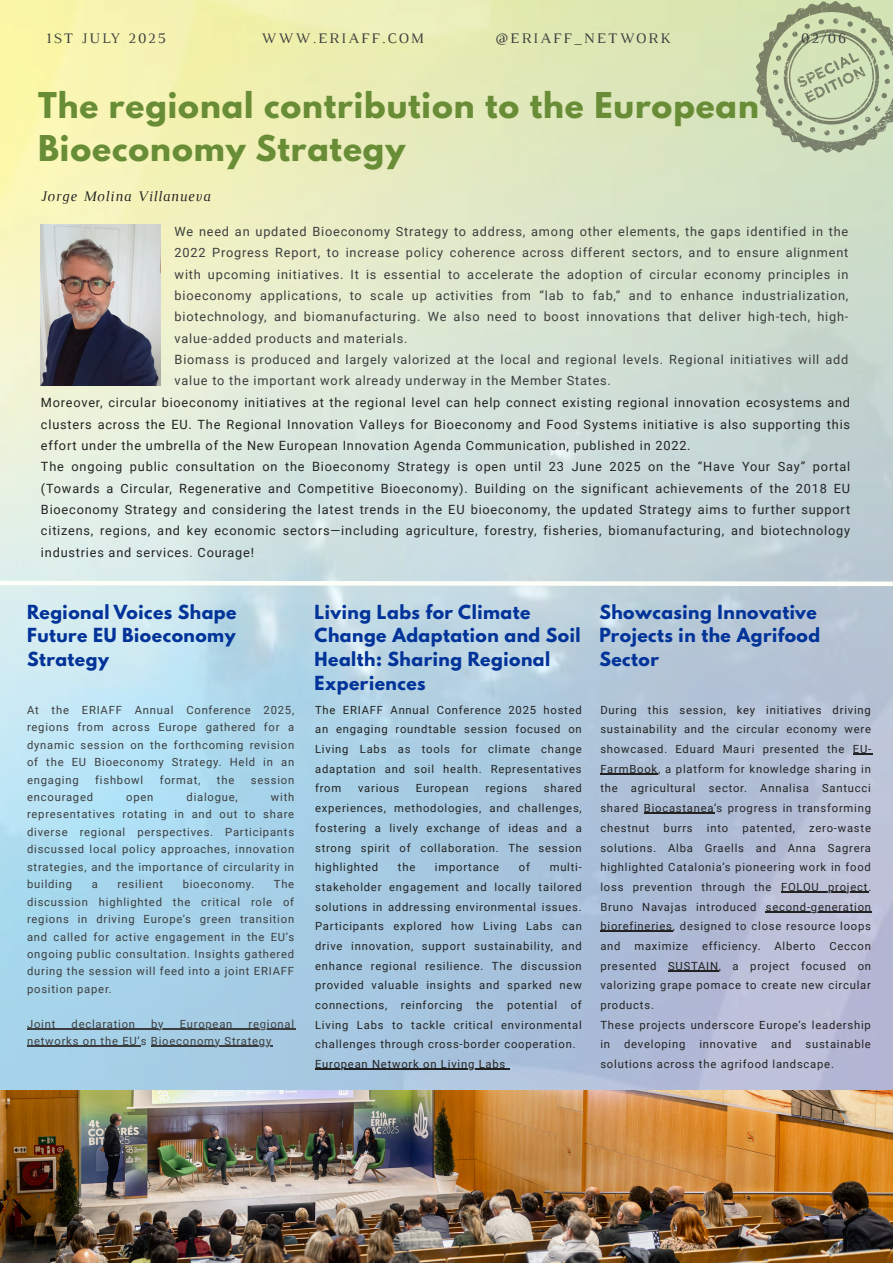
<style>
.page{position:relative;width:893px;height:1263px;background:#fff}
.page>*{position:absolute;margin:0;border:0;box-sizing:border-box;transform-origin:0 0}
.t1{font:700 31.5px/43.9px "League Spartan";letter-spacing:.03em;color:#698d36}
.t2{font:700 17.17px/23.6px "League Spartan";letter-spacing:.03em;color:#013399}
.t3{font:14.85px "Luthier";letter-spacing:.14em;color:#3c3d3e}
.t4{font:italic 14.85px "Luthier";letter-spacing:.04em;color:#222}
.t5{font:14.85px "Luthier";letter-spacing:.12em;color:#3c3d3e}
.t6{font:12.75px/21.4px "Roboto";letter-spacing:.065em;color:#222}
.t7{font:12.75px/21.4px "Roboto";letter-spacing:.065em;color:#3c3d3e}
.t8{font:11.25px/19.6px "Roboto";letter-spacing:.07em;color:#222;text-align:justify}
.t9{font:11.25px/17.4px "Roboto";letter-spacing:.07em;color:#3c3d3e;text-align:justify}
</style>
<div class="page">
<img style="left:0;top:0;width:892px;height:1090px">
<svg style="left:730px;top:0;width:163px;height:178px;background:#c1cfaa"></svg>
<svg style="left:0;top:578px;width:893px;height:10px"></svg>
<img style="left:41px;top:224px;width:120px;height:161px">
<img style="left:0;top:1090px;width:892px;height:173px">
<hr style="left:27px;top:1028px;width:268px;height:1px;background:#3c3d3e">
<hr style="left:27px;top:1046px;width:114px;height:1px;background:#3c3d3e">
<hr style="left:151px;top:1046px;width:121px;height:1px;background:#3c3d3e">
<hr style="left:315px;top:1068px;width:191px;height:2px;background:#222">
<svg style="left:853px;top:754px;width:19px;height:1px"></svg>
<hr style="left:600px;top:773px;width:58px;height:1px;background:#222">
<hr style="left:644px;top:813px;width:70px;height:1px;background:#222">
<hr style="left:781px;top:891px;width:87px;height:1px;background:#222">
<hr style="left:766px;top:911px;width:106px;height:1px;background:#222">
<hr style="left:600px;top:931px;width:73px;height:1px;background:#222">
<hr style="left:668px;top:970px;width:51px;height:1px;background:#222">
<h3 class="t3" style="left:46px;top:32px;width:121px">1ST JULY 2025</h3>
<h3 class="t5" style="left:261px;top:32px;width:164px">WWW.ERIAFF.COM</h3>
<h3 class="t3" style="left:495px;top:32px;width:177px">@ERIAFF_NETWORK</h3>
<h3 class="t3" style="left:801px;top:32px;width:47px">02/06</h3>
<h1 class="t1" style="left:38px;top:87px;width:722px">The regional contribution to the European<br>Bioeconomy Strategy</h1>
<h3 class="t4" style="left:41px;top:190px;width:171px">Jorge Molina Villanueva</h3>
<p class="t7" style="left:175px;top:221px;width:675px">We need an updated Bioeconomy Strategy to address, among other elements, the gaps identified in the 2022 Progress Report, to increase policy coherence across different sectors, and to ensure alignment with upcoming initiatives. It is essential to accelerate the adoption of circular economy principles in bioeconomy applications, to scale up activities from “lab to fab,” and to enhance industrialization, biotechnology, and biomanufacturing. We also need to boost innovations that deliver high-tech, high&shy;value-added products and materials.<br>Biomass is produced and largely valorized at the local and regional levels. Regional initiatives will add value to the important work already underway in the Member States.</p>
<p class="t6" style="left:41px;top:392px;width:811px">Moreover, circular bioeconomy initiatives at the regional level can help connect existing regional innovation ecosystems and clusters across the EU. The Regional Innovation Valleys for Bioeconomy and Food Systems initiative is also supporting this effort under the umbrella of the New European Innovation Agenda Communication, published in 2022.<br>The ongoing public consultation on the Bioeconomy Strategy is open until 23 June 2025 on the “Have Your Say” portal (Towards a Circular, Regenerative and Competitive Bioeconomy). Building on the significant achievements of the 2018 EU Bioeconomy Strategy and considering the latest trends in the EU bioeconomy, the updated Strategy aims to further support citizens, regions, and key economic sectors—including agriculture, forestry, fisheries, biomanufacturing, and biotechnology industries and services. Courage!</p>
<h2 class="t2" style="left:314px;top:602px;width:267px">Living Labs for Climate<br>Change Adaptation and Soil<br>Health: Sharing Regional<br>Experiences</h2>
<h2 class="t2" style="left:27px;top:602px;width:211px;text-align:justify">Regional Voices Shape Future EU Bioeconomy Strategy</h2>
<h2 class="t2" style="left:599px;top:602px;width:222px">Showcasing Innovative<br>Projects in the Agrifood<br>Sector</h2>
<p class="t9" style="left:27px;top:701px;width:269px">At the ERIAFF Annual Conference 2025, regions from across Europe gathered for a dynamic session on the forthcoming revision of the EU Bioeconomy Strategy. Held in an engaging</p>
<p class="t8" style="left:315px;top:700px;width:268px">The ERIAFF Annual Conference 2025 hosted an engaging roundtable session focused on Living Labs as tools for climate change adaptation and soil health. Representatives from</p>
<p class="t8" style="left:600px;top:700px;width:272px">During this session, key initiatives driving sustainability and the circular economy were showcased. Eduard Mauri presented the EU-FarmBook, a platform for knowledge sharing in the agricultural sector. Annalisa Santucci shared Biocastanea’s progress in transforming chestnut</p>
<p class="t9" style="left:95px;top:771px;width:50px">fishbowl</p>
<p class="t9" style="left:160px;top:771px;width:42px">format,</p>
<p class="t9" style="left:217px;top:771px;width:19px">the</p>
<p class="t9" style="left:251px;top:771px;width:45px">session</p>
<p class="t8" style="left:315px;top:779px;width:268px;text-indent:229px">shared experiences, methodologies, and challenges, fostering a lively exchange of ideas and a strong spirit of collaboration. The session highlighted</p>
<p class="t8" style="left:358px;top:779px;width:43px">various</p>
<p class="t8" style="left:416px;top:779px;width:54px">European</p>
<p class="t8" style="left:485px;top:779px;width:43px">regions</p>
<p class="t9" style="left:27px;top:788px;width:68px">encouraged</p>
<p class="t9" style="left:126px;top:788px;width:29px">open</p>
<p class="t9" style="left:187px;top:788px;width:53px">dialogue,</p>
<p class="t9" style="left:27px;top:788px;width:269px;text-indent:244px">with representatives rotating in and out to share diverse regional perspectives. Participants discussed local policy approaches, innovation strategies, and the importance of circularity in building</p>
<p class="t8" style="left:663px;top:818px;width:31px">burrs</p>
<p class="t8" style="left:707px;top:818px;width:23px">into</p>
<p class="t8" style="left:742px;top:818px;width:54px">patented,</p>
<p class="t8" style="left:600px;top:818px;width:272px;text-align:left;text-indent:209px">zero-waste solutions. Alba Graells and Anna Sagrera highlighted Catalonia’s pioneering work in food loss prevention through the FOLOU project.<br>Bruno Navajas introduced second-generation biorefineries, designed to close resource loops and maximize efficiency. Alberto Ceccon presented SUSTAIN, a project focused on valorizing grape pomace to create new circular products.<br>These projects underscore Europe’s leadership in developing innovative and sustainable solutions across the agrifood landscape.</p>
<p class="t8" style="left:398px;top:857px;width:19px">the</p>
<p class="t8" style="left:435px;top:857px;width:66px">importance</p>
<p class="t8" style="left:519px;top:857px;width:13px">of</p>
<p class="t8" style="left:315px;top:857px;width:268px;text-align:left;text-indent:234px">multi&shy;stakeholder engagement and locally tailored solutions in addressing environmental issues.<br>Participants explored how Living Labs can drive innovation, support sustainability, and enhance regional resilience. The discussion provided valuable insights and sparked new connections, reinforcing the potential of Living Labs to tackle critical environmental challenges through cross-border cooperation.<br>European Network on Living Labs</p>
<p class="t9" style="left:27px;top:876px;width:269px;text-indent:247px">The discussion highlighted the critical role of regions in driving Europe’s green transition and called for active engagement in the EU’s ongoing public consultation. Insights gathered during the session will feed into a joint ERIAFF position paper.</p>
<p class="t9" style="left:27px;top:1015px;width:30px">Joint</p>
<p class="t9" style="left:72px;top:1015px;width:65px">declaration</p>
<p class="t9" style="left:151px;top:1015px;width:14px">by</p>
<p class="t9" style="left:180px;top:1015px;width:54px">European</p>
<p class="t9" style="left:92px;top:876px;width:8px">a</p>
<p class="t9" style="left:117px;top:876px;width:47px">resilient</p>
<p class="t9" style="left:183px;top:876px;width:73px">bioeconomy.</p>
<p class="t9" style="left:27px;top:1015px;width:269px;text-indent:221px">regional networks on the EU’s Bioeconomy Strategy</p>
</div>
